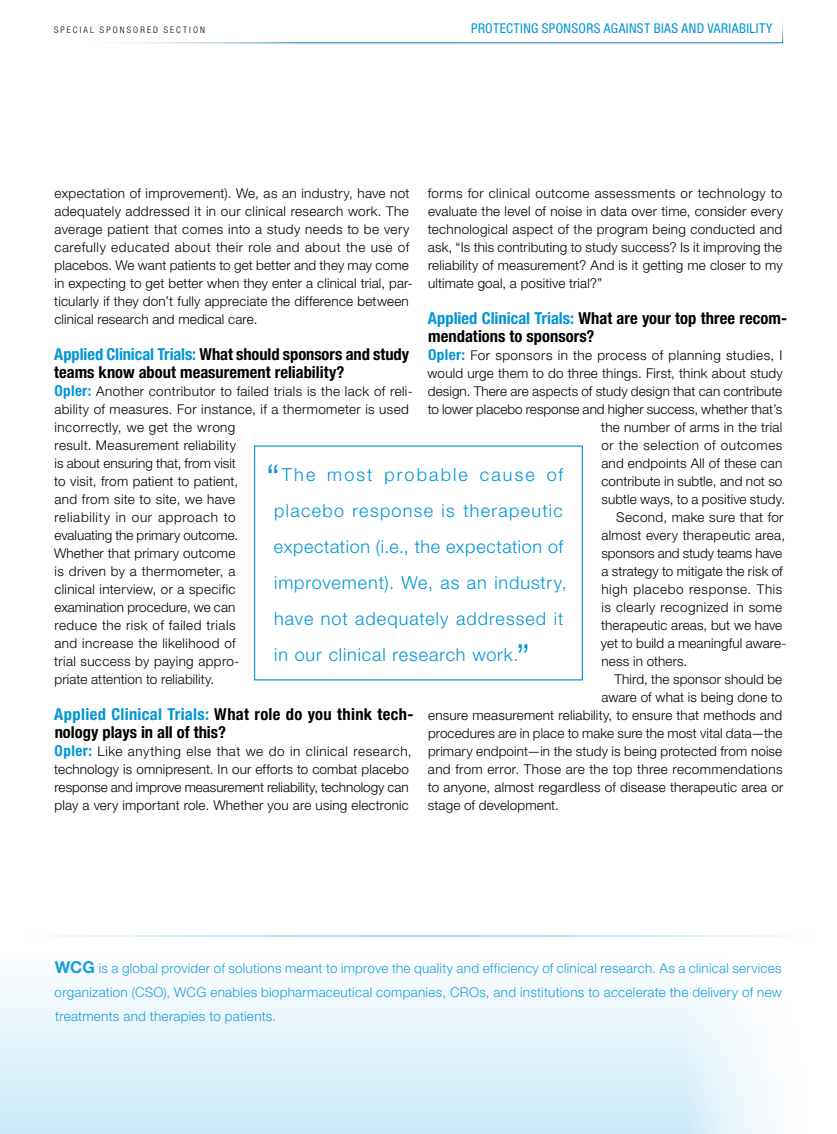
<style>
.page{position:relative;width:837px;height:1134px;background:#fff}
.page>*{position:absolute;margin:0;border:0;box-sizing:border-box;transform-origin:0 0}
.text_bigquote_new{font:300 18px/36px "Helvetica Neue LT Std";letter-spacing:.055em;color:#0095d7}
.DD_1_Question{font:700 condensed 16.5px/18px "Helvetica Neue LT Std";color:#000}
.DD_1_Question-2{font:700 condensed 16.5px/18px "Helvetica Neue LT Std";letter-spacing:.02em;color:#000}
.DD_2_Answer{font:300 13.5px/18px "Helvetica Neue LT Std";letter-spacing:.015em;color:#000}
.text{font:300 13.5px/18px "Helvetica Neue LT Std";letter-spacing:.01em;color:#000}
.t1{font:300 13.5px/24px "Helvetica Neue LT Std";letter-spacing:.02em;color:#0095d7;text-align:justify}
.t2{font:condensed 13.5px "Helvetica Neue LT Std";letter-spacing:.025em;color:#0095d7}
.t3{font:300 condensed 9px "Helvetica Neue LT Std";letter-spacing:.235em;color:#000}
.s1{color:#0095d7}
.s2{font-weight:700;font-stretch:condensed;font-size:15px;color:#0095d7}
.s3{font-size:36px}
.s4{font-weight:700;font-size:16.5px}
</style>
<div class="page">
<svg style="left:117px;top:21px;width:666px;height:23px"></svg>
<hr style="left:0;top:0;width:1px;height:284px;background:#0095d7">
<svg style="left:0;top:936px;width:783px;height:198px"></svg>
<div style="left:254px;top:446px;width:329px;height:234px;border:1px solid #0095d7"></div>
<p class="t3" style="left:54px;top:24px;width:152px">SPECIAL SPONSORED SECTION</p>
<p class="t2" style="left:471px;top:20px;width:303px">PROTECTING SPONSORS AGAINST BIAS AND VARIABILITY</p>
<p class="DD_2_Answer" style="left:54px;top:184px;width:360px">expectation of improvement). We, as an industry, have not adequately addressed it in our clinical research work. The average patient that comes into a study needs to be very carefully educated about their role and about the use of placebos. We want patients to get better and they may come in expecting to get better when they enter a clinical trial, par&shy;ticularly if they don’t fully appreciate the difference between clinical research and medical care.</p>
<p class="DD_1_Question" style="left:54px;top:345px;width:357px"><span class="s1">Applied Clinical Trials:</span> What should sponsors and study teams know about measurement reliability?</p>
<p class="DD_2_Answer" style="left:54px;top:382px;width:360px"><span class="s2">Opler:</span> Another contributor to failed trials is the lack of reli&shy;ability of measures. For instance, if a thermometer is used incorrectly, we get the wrong<br>result. Measurement reliability<br>is about ensuring that, from visit<br>to visit, from patient to patient,<br>and from site to site, we have<br>reliability in our approach to<br>evaluating the primary outcome.<br>Whether that primary outcome<br>is driven by a thermometer, a<br>clinical interview, or a specific<br>examination procedure, we can<br>reduce the risk of failed trials<br>and increase the likelihood of<br>trial success by paying appro-<br>priate attention to reliability.</p>
<p class="DD_1_Question-2" style="left:54px;top:705px;width:361px"><span class="s1">Applied Clinical Trials:</span> What role do you think tech&shy;nology plays in all of this?</p>
<p class="DD_2_Answer" style="left:54px;top:742px;width:359px"><span class="s2">Opler:</span> Like anything else that we do in clinical research, technology is omnipresent. In our efforts to combat placebo response and improve measurement reliability, technology can play a very important role. Whether you are using electronic</p>
<p class="DD_2_Answer" style="left:428px;top:184px;width:357px;text-align:justify">forms for clinical outcome assessments or technology to evaluate the level of noise in data over time, consider every technological aspect of the program being conducted and ask, “Is this contributing to study success? Is it improving the reliability of measurement? And is it getting me closer to my ultimate goal, a positive trial?”</p>
<p class="DD_1_Question" style="left:428px;top:309px;width:361px"><span class="s1">Applied Clinical Trials:</span> What are your top three recom&shy;mendations to sponsors?</p>
<p class="DD_2_Answer" style="left:428px;top:346px;width:359px;text-align:right"><span class="s2">Opler:</span> For sponsors in the process of planning studies, I would urge them to do three things. First, think about study design. There are aspects of study design that can contribute to lower placebo response and higher success, whether that’s the number of arms in the trial<br>or the selection of outcomes<br>and endpoints All of these can<br>contribute in subtle, and not so<br>subtle ways, to a positive study.</p>
<p class="text" style="left:601px;top:508px;width:187px;text-indent:15px">Second, make sure that for almost every therapeutic area, sponsors and study teams have a strategy to mitigate the risk of high placebo response. This is clearly recognized in some therapeutic areas, but we have yet to build a meaningful aware&shy;ness in others.</p>
<p class="text" style="left:614px;top:670px;width:169px">Third, the sponsor should be</p>
<p class="text" style="left:601px;top:688px;width:183px">aware of what is being done to</p>
<p class="text" style="left:428px;top:706px;width:356px">ensure measurement reliability, to ensure that methods and</p>
<p class="text" style="left:428px;top:724px;width:356px">procedures are in place to make sure the most vital data—the</p>
<p class="text" style="left:428px;top:742px;width:356px">primary endpoint—in the study is being protected from noise</p>
<p class="text" style="left:428px;top:760px;width:356px">and from error. Those are the top three recommendations</p>
<p class="text" style="left:428px;top:778px;width:357px">to anyone, almost regardless of disease therapeutic area or</p>
<p class="text" style="left:428px;top:796px;width:132px">stage of development.</p>
<p class="text_bigquote_new" style="left:274px;top:457px;width:294px;text-indent:-7px"><span class="s3">“</span>The most probable cause of placebo response is therapeutic expectation (i.e., the expectation of improvement). We, as an industry, have not adequately addressed it in our clinical research work.<span class="s3">”</span></p>
<p class="t1" style="left:55px;top:956px;width:729px"><span class="s4">WCG</span> is a global provider of solutions meant to improve the quality and efficiency of clinical research. As a clinical services organization (CSO), WCG enables biopharmaceutical companies, CROs, and institutions to accelerate the delivery of new treatments and therapies to patients.</p>
</div>
